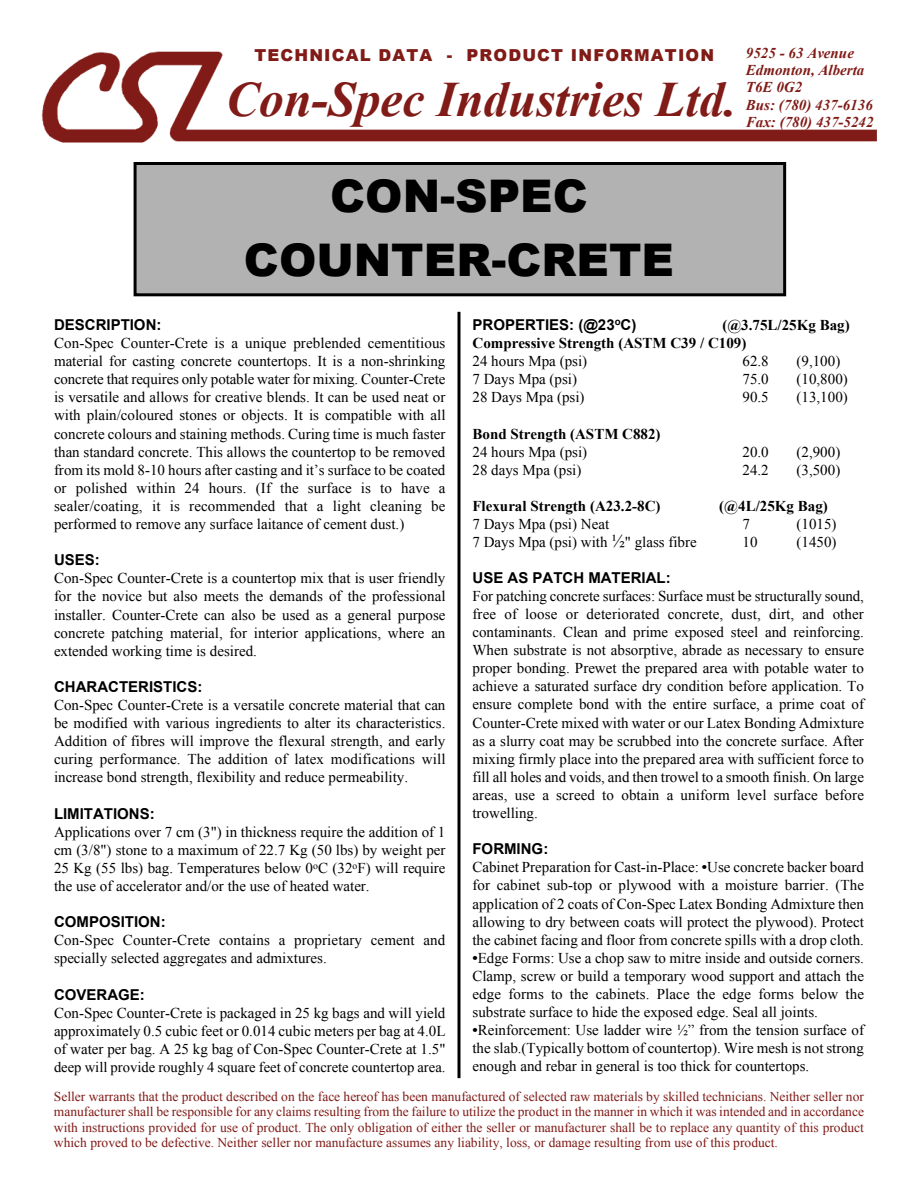
<style>
.page{position:relative;width:918px;height:1188px;background:#fff}
.page>*{position:absolute;margin:0;border:0;box-sizing:border-box;transform-origin:0 0}
.t1{font:italic 700 49.5px "Times New Roman";color:#801b17}
.t2{font:900 45px/63.4px "Arial";color:#000;text-align:center}
.t3{font:900 16.5px "Arial";letter-spacing:.07em;color:#801b17}
.t4{font:15px/18.1px "Times New Roman";color:#000;text-align:justify}
.t5{font:700 15px "Arial";color:#000}
.t6{font:700 15px/18.1px "Times New Roman";color:#000}
.t7{font:italic 700 15px/17.2px "Times New Roman";color:#801b17}
.t8{font:14.7px "Times New Roman";color:#000}
.t9{font:13.5px/15.5px "Times New Roman";color:#801b17;text-align:justify}
.s1{font-size:18px}
.s2{font-weight:700}
</style>
<div class="page">
<div style="left:134px;top:162px;width:652px;height:134px;background:#b2b2b2;border:3px solid #000"></div>
<hr style="left:458px;top:312px;width:2px;height:766px;background:#000">
<img style="left:41px;top:51px;width:836px;height:92px">
<p class="t3" style="left:254px;top:49px;width:461px">TECHNICAL DATA - PRODUCT INFORMATION</p>
<h1 class="t1" style="left:226px;top:82px;width:512px">Con-Spec Industries Ltd.</h1>
<p class="t7" style="left:746px;top:46px;width:128px">9525 - 63 Avenue<br>Edmonton, Alberta<br>T6E 0G2<br>Bus: (780) 437-6136</p>
<p class="t7" style="left:746px;top:115px;width:129px">Fax: (780) 437-5242</p>
<h2 class="t2" style="left:244px;top:169px;width:432px">CON-SPEC<br>COUNTER-CRETE</h2>
<p class="t5" style="left:54px;top:319px;width:109px">DESCRIPTION:</p>
<p class="t4" style="left:54px;top:335px;width:393px">Con-Spec Counter-Crete is a unique preblended cementitious material for casting concrete countertops. It is a non-shrinking concrete that requires only potable water for mixing. Counter-Crete is versatile and allows for creative blends. It can be used neat or with plain/coloured stones or objects. It is compatible with all concrete colours and staining methods. Curing time is much faster than standard concrete. This allows the countertop to be removed from its mold 8-10 hours after casting and it’s surface to be coated or polished within 24 hours. (If the surface is to have a sealer/coating, it is recommended that a light cleaning be performed to remove any surface laitance of cement dust.)</p>
<p class="t5" style="left:54px;top:554px;width:47px">USES:</p>
<p class="t4" style="left:54px;top:571px;width:393px">Con-Spec Counter-Crete is a countertop mix that is user friendly for the novice but also meets the demands of the professional installer. Counter-Crete can also be used as a general purpose concrete patching material, for interior applications, where an extended working time is desired.</p>
<p class="t5" style="left:54px;top:681px;width:150px">CHARACTERISTICS:</p>
<p class="t4" style="left:54px;top:697px;width:393px">Con-Spec Counter-Crete is a versatile concrete material that can be modified with various ingredients to alter its characteristics.<br>Addition of fibres will improve the flexural strength, and early curing performance. The addition of latex modifications will increase bond strength, flexibility and reduce permeability.</p>
<p class="t5" style="left:54px;top:808px;width:102px">LIMITATIONS:</p>
<p class="t4" style="left:54px;top:824px;width:393px">Applications over 7 cm (3") in thickness require the addition of 1 cm (3/8") stone to a maximum of 22.7 Kg (50 lbs) by weight per 25 Kg (55 lbs) bag. Temperatures below 0<sup>o</sup>C (32<sup>o</sup>F) will require the use of accelerator and/or the use of heated water.</p>
<p class="t5" style="left:54px;top:916px;width:113px">COMPOSITION:</p>
<p class="t4" style="left:54px;top:933px;width:393px">Con-Spec Counter-Crete contains a proprietary cement and specially selected aggregates and admixtures.</p>
<p class="t5" style="left:54px;top:989px;width:92px">COVERAGE:</p>
<p class="t4" style="left:54px;top:1005px;width:393px">Con-Spec Counter-Crete is packaged in 25 kg bags and will yield approximately 0.5 cubic feet or 0.014 cubic meters per bag at 4.0L of water per bag. A 25 kg bag of Con-Spec Counter-Crete at 1.5"</p>
<p class="t8" style="left:54px;top:1062px;width:393px">deep will provide roughly 4 square feet of concrete countertop area.</p>
<p class="t5" style="left:472px;top:319px;width:165px">PROPERTIES: (@23<sup>o</sup>C)</p>
<p class="t6" style="left:472px;top:317px;width:379px;text-indent:250px">(@3.75L/25Kg Bag)<br>Compressive Strength (ASTM C39 / C109)</p>
<p class="t4" style="left:472px;top:353px;width:116px">24 hours Mpa (psi)</p>
<p class="t4" style="left:743px;top:353px;width:28px">62.8</p>
<p class="t4" style="left:796px;top:353px;width:45px">(9,100)</p>
<p class="t4" style="left:472px;top:372px;width:106px">7 Days Mpa (psi)</p>
<p class="t4" style="left:742px;top:372px;width:28px">75.0</p>
<p class="t4" style="left:796px;top:372px;width:53px">(10,800)</p>
<p class="t4" style="left:472px;top:390px;width:114px">28 Days Mpa (psi)</p>
<p class="t4" style="left:742px;top:390px;width:28px">90.5</p>
<p class="t4" style="left:796px;top:390px;width:53px">(13,100)</p>
<p class="t6" style="left:472px;top:426px;width:190px">Bond Strength (ASTM C882)</p>
<p class="t4" style="left:472px;top:444px;width:116px">24 hours Mpa (psi)</p>
<p class="t4" style="left:742px;top:444px;width:28px">20.0</p>
<p class="t4" style="left:796px;top:444px;width:45px">(2,900)</p>
<p class="t4" style="left:472px;top:462px;width:110px">28 days Mpa (psi)</p>
<p class="t4" style="left:742px;top:462px;width:28px">24.2</p>
<p class="t4" style="left:796px;top:462px;width:45px">(3,500)</p>
<p class="t6" style="left:472px;top:498px;width:190px">Flexural Strength (A23.2-8C)</p>
<p class="t6" style="left:719px;top:498px;width:110px">(@4L/25Kg Bag)</p>
<p class="t4" style="left:472px;top:516px;width:138px">7 Days Mpa (psi) Neat</p>
<p class="t4" style="left:742px;top:516px;width:9px">7</p>
<p class="t4" style="left:796px;top:516px;width:42px">(1015)</p>
<p class="t4" style="left:472px;top:534px;width:226px">7 Days Mpa (psi) with <span class="s1">½</span>" glass fibre</p>
<p class="t4" style="left:742px;top:534px;width:17px">10</p>
<p class="t4" style="left:796px;top:534px;width:42px">(1450)</p>
<p class="t5" style="left:472px;top:572px;width:200px">USE AS PATCH MATERIAL:</p>
<p class="t4" style="left:472px;top:588px;width:393px">For patching concrete surfaces: Surface must be structurally sound, free of loose or deteriorated concrete, dust, dirt, and other contaminants. Clean and prime exposed steel and reinforcing.<br>When substrate is not absorptive, abrade as necessary to ensure proper bonding. Prewet the prepared area with potable water to achieve a saturated surface dry condition before application. To ensure complete bond with the entire surface, a prime coat of Counter-Crete mixed with water or our Latex Bonding Admixture as a slurry coat may be scrubbed into the concrete surface. After mixing firmly place into the prepared area with sufficient force to fill all holes and voids, and then trowel to a smooth finish. On large areas, use a screed to obtain a uniform level surface before trowelling.</p>
<p class="t5" style="left:472px;top:843px;width:77px">FORMING:</p>
<p class="t4" style="left:472px;top:860px;width:393px">Cabinet Preparation for Cast-in-Place: <span class="s2">•</span>Use concrete backer board for cabinet sub-top or plywood with a moisture barrier. (The application of 2 coats of Con-Spec Latex Bonding Admixture then allowing to dry between coats will protect the plywood). Protect the cabinet facing and floor from concrete spills with a drop cloth.</p>
<p class="t4" style="left:472px;top:950px;width:393px"><span class="s2">•</span>Edge Forms: Use a chop saw to mitre inside and outside corners.<br>Clamp, screw or build a temporary wood support and attach the edge forms to the cabinets. Place the edge forms below the substrate surface to hide the exposed edge. Seal all joints.</p>
<p class="t4" style="left:472px;top:1023px;width:393px"><span class="s2">•</span>Reinforcement: Use ladder wire ½” from the tension surface of the slab.(Typically bottom of countertop). Wire mesh is not strong enough and rebar in general is too thick for countertops.</p>
<p class="t9" style="left:54px;top:1090px;width:812px">Seller warrants that the product described on the face hereof has been manufactured of selected raw materials by skilled technicians. Neither seller nor manufacturer shall be responsible for any claims resulting from the failure to utilize the product in the manner in which it was intended and in accordance with instructions provided for use of product. The only obligation of either the seller or manufacturer shall be to replace any quantity of this product which proved to be defective. Neither seller nor manufacture assumes any liability, loss, or damage resulting from use of this product.</p>
</div>
